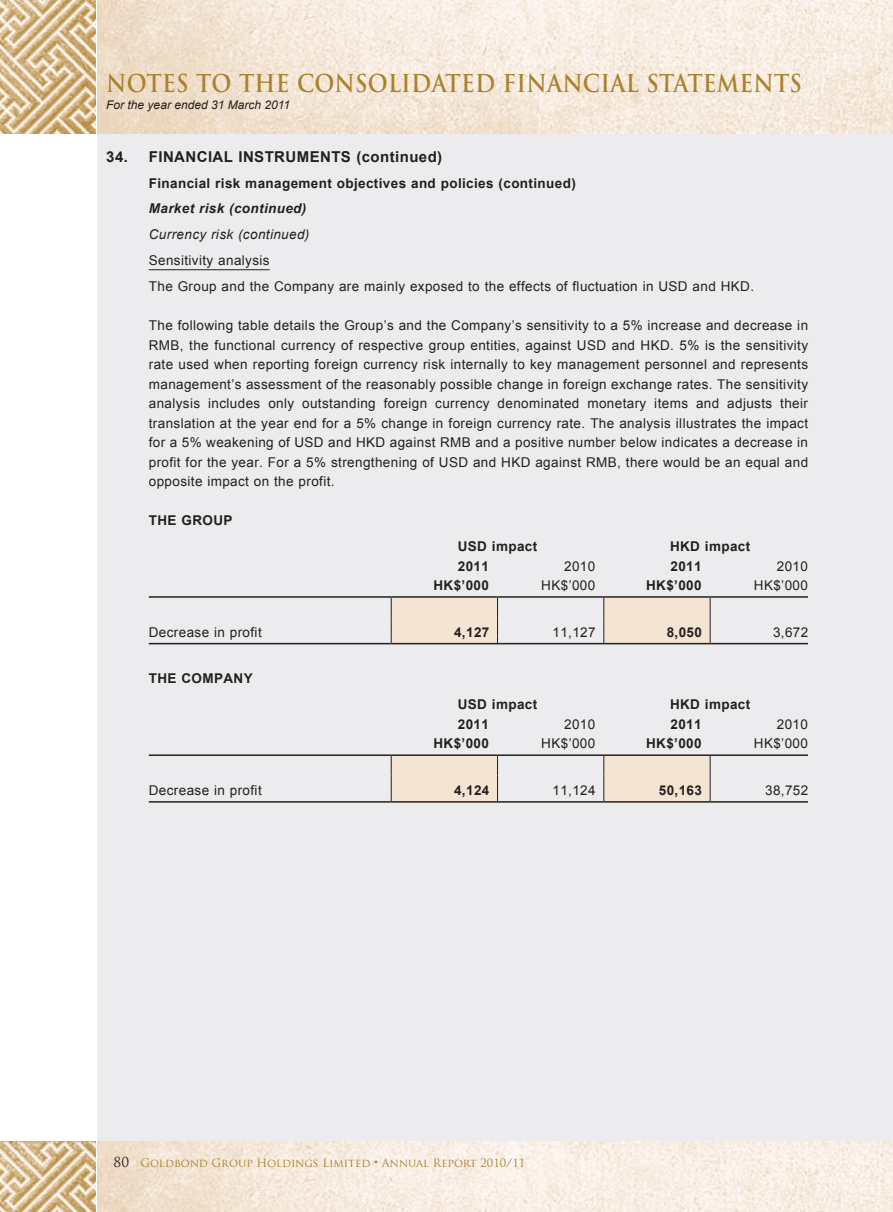
<style>
.page{position:relative;width:893px;height:1212px;background:#fff}
.page>*{position:absolute;margin:0;border:0;box-sizing:border-box;transform-origin:0 0}
.t1{font:700 24px "Trajan Pro";letter-spacing:.01em;color:#aa822c;scale:.9 1}
.t2{font:700 15px "Arial";letter-spacing:.03em;color:#231f20}
.t3{font:13.5px/19.5px "Arial";letter-spacing:.03em;color:#231f20}
.t4{font:700 13.5px "Arial";letter-spacing:.03em;color:#231f20}
.t5{font:italic 13.5px "Arial";letter-spacing:.03em;color:#231f20}
.t6{font:italic 700 13.5px "Arial";letter-spacing:.03em;color:#231f20}
.t7{font:italic 12px "Arial";color:#231f20}
.t8{font:11.25px "Trajan Pro";color:#aa822c}
.s1{font-size:13.5px;color:#231f20}
.s2{font-family:"Arial"}
</style>
<div class="page">
<img style="left:98px;top:1141px;width:795px;height:71px">
<img style="left:98px;top:0;width:795px;height:134px">
<div style="left:98px;top:135px;width:795px;height:1006px;background:#ececee"></div>
<img style="left:0;top:0;width:96px;height:134px">
<img style="left:0;top:1141px;width:96px;height:71px">
<hr style="left:149px;top:269px;width:121px;height:1px;background:#231f20">
<svg style="left:391px;top:598px;width:320px;height:46px"></svg>
<hr style="left:149px;top:596px;width:242px;height:2px;background:#231f20">
<hr style="left:391px;top:596px;width:106px;height:2px;background:#231f20">
<hr style="left:497px;top:596px;width:107px;height:2px;background:#231f20">
<hr style="left:604px;top:596px;width:106px;height:2px;background:#231f20">
<hr style="left:710px;top:596px;width:98px;height:2px;background:#231f20">
<hr style="left:149px;top:643px;width:242px;height:1px;background:#231f20">
<hr style="left:392px;top:643px;width:105px;height:1px;background:#231f20">
<hr style="left:498px;top:643px;width:105px;height:1px;background:#231f20">
<hr style="left:604px;top:643px;width:106px;height:1px;background:#231f20">
<hr style="left:710px;top:643px;width:98px;height:1px;background:#231f20">
<svg style="left:391px;top:756px;width:320px;height:47px"></svg>
<hr style="left:149px;top:754px;width:242px;height:2px;background:#231f20">
<hr style="left:391px;top:754px;width:106px;height:2px;background:#231f20">
<hr style="left:497px;top:754px;width:107px;height:2px;background:#231f20">
<hr style="left:604px;top:754px;width:106px;height:2px;background:#231f20">
<hr style="left:710px;top:754px;width:98px;height:2px;background:#231f20">
<hr style="left:149px;top:801px;width:242px;height:2px;background:#231f20">
<hr style="left:392px;top:801px;width:105px;height:2px;background:#231f20">
<hr style="left:498px;top:801px;width:105px;height:2px;background:#231f20">
<hr style="left:604px;top:801px;width:106px;height:2px;background:#231f20">
<hr style="left:710px;top:801px;width:98px;height:2px;background:#231f20">
<h1 class="t1" style="left:106px;top:69px;width:775px">NOTES TO THE CONSOLIDATED FINANCIAL STATEMENTS</h1>
<p class="t7" style="left:106px;top:97px;width:185px">For the year ended 31 March 2011</p>
<p class="t2" style="left:106px;top:147px;width:337px">34. FINANCIAL INSTRUMENTS (continued)</p>
<p class="t4" style="left:149px;top:174px;width:428px">Financial risk management objectives and policies (continued)</p>
<p class="t6" style="left:149px;top:200px;width:159px">Market risk (continued)</p>
<p class="t5" style="left:149px;top:226px;width:162px">Currency risk (continued)</p>
<p class="t3" style="left:149px;top:248px;width:607px;line-height:25.8px">Sensitivity analysis<br>The Group and the Company are mainly exposed to the effects of fluctuation in USD and HKD.</p>
<p class="t3" style="left:149px;top:316px;width:661px;text-align:justify">The following table details the Group’s and the Company’s sensitivity to a 5% increase and decrease in RMB, the functional currency of respective group entities, against USD and HKD. 5% is the sensitivity rate used when reporting foreign currency risk internally to key management personnel and represents management’s assessment of the reasonably possible change in foreign exchange rates. The sensitivity analysis includes only outstanding foreign currency denominated monetary items and adjusts their translation at the year end for a 5% change in foreign currency rate. The analysis illustrates the impact for a 5% weakening of USD and HKD against RMB and a positive number below indicates a decrease in profit for the year. For a 5% strengthening of USD and HKD against RMB, there would be an equal and opposite impact on the profit.</p>
<p class="t4" style="left:149px;top:511px;width:85px">THE GROUP</p>
<p class="t4" style="left:458px;top:537px;width:81px">USD impact</p>
<p class="t4" style="left:670px;top:537px;width:82px">HKD impact</p>
<p class="t4" style="left:458px;top:557px;width:33px">2011</p>
<p class="t3" style="left:564px;top:556px;width:33px">2010</p>
<p class="t4" style="left:670px;top:557px;width:33px">2011</p>
<p class="t3" style="left:777px;top:556px;width:33px">2010</p>
<p class="t4" style="left:433px;top:576px;width:57px">HK$’000</p>
<p class="t3" style="left:541px;top:576px;width:56px">HK$’000</p>
<p class="t4" style="left:646px;top:576px;width:57px">HK$’000</p>
<p class="t3" style="left:754px;top:576px;width:56px">HK$’000</p>
<p class="t3" style="left:149px;top:622px;width:114px">Decrease in profit</p>
<p class="t4" style="left:454px;top:623px;width:37px">4,127</p>
<p class="t3" style="left:552px;top:622px;width:45px">11,127</p>
<p class="t4" style="left:667px;top:623px;width:37px">8,050</p>
<p class="t3" style="left:773px;top:622px;width:37px">3,672</p>
<p class="t4" style="left:149px;top:670px;width:105px">THE COMPANY</p>
<p class="t4" style="left:458px;top:696px;width:81px">USD impact</p>
<p class="t4" style="left:670px;top:696px;width:82px">HKD impact</p>
<p class="t4" style="left:458px;top:715px;width:33px">2011</p>
<p class="t3" style="left:564px;top:714px;width:33px">2010</p>
<p class="t4" style="left:670px;top:715px;width:33px">2011</p>
<p class="t3" style="left:777px;top:714px;width:33px">2010</p>
<p class="t4" style="left:433px;top:735px;width:57px">HK$’000</p>
<p class="t3" style="left:541px;top:734px;width:56px">HK$’000</p>
<p class="t4" style="left:646px;top:735px;width:57px">HK$’000</p>
<p class="t3" style="left:754px;top:734px;width:56px">HK$’000</p>
<p class="t3" style="left:149px;top:780px;width:114px">Decrease in profit</p>
<p class="t4" style="left:454px;top:781px;width:37px">4,124</p>
<p class="t3" style="left:552px;top:780px;width:45px">11,124</p>
<p class="t4" style="left:659px;top:781px;width:45px">50,163</p>
<p class="t3" style="left:765px;top:780px;width:45px">38,752</p>
<p class="t8" style="left:114px;top:1155px;width:413px"><span class="s1">80</span> Goldbond Group Holdings Limited <span class="s2">•</span> Annual Report 2010/11</p>
</div>
